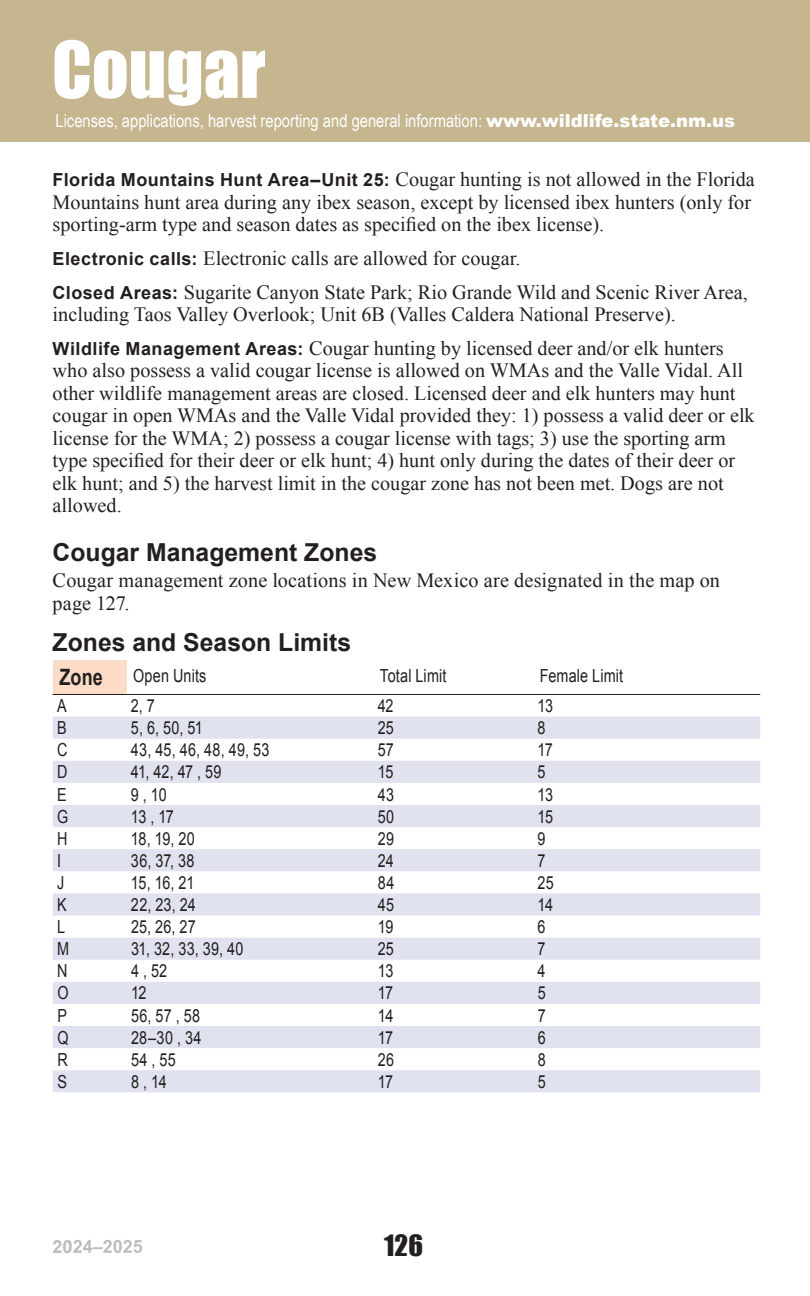
<style>
.page{position:relative;width:810px;height:1296px;background:#fff}
.page>*{position:absolute;margin:0;border:0;box-sizing:border-box;transform-origin:0 0}
.t1{font:72px "Impact";color:#fff}
.t2{font:27px "Impact";color:#231f20}
.t3{font:700 24.75px "Arial";color:#231f20}
.t4{font:700 22.5px "Arial";color:#231f20;scale:.8 1}
.t5{font:20.25px/22.5px "Times New Roman";color:#231f20}
.t6{font:18px "Arial";letter-spacing:.01em;color:#231f20;scale:.8 1}
.t7{font:18px "Arial Narrow";color:#fff}
.s1{font-family:"Arial";font-weight:900}
.s2{font-family:"Arial";font-weight:700;font-size:18px}
</style>
<div class="page">
<svg style="left:68px;top:1240px;width:74px;height:13px"></svg>
<div style="left:0;top:0;width:810px;height:142px;background:#c5b68f"></div>
<div style="left:53px;top:660px;width:73px;height:34px;background:#fcdcc6"></div>
<svg style="left:53px;top:717px;width:707px;height:375px;fill:#e1e2ef"></svg>
<hr style="left:53px;top:694px;width:73px;height:1px;background:#231f20">
<hr style="left:126px;top:694px;width:247px;height:1px;background:#231f20">
<hr style="left:373px;top:694px;width:160px;height:1px;background:#231f20">
<hr style="left:533px;top:694px;width:227px;height:1px;background:#231f20">
<h1 class="t1" style="left:52px;top:14px;width:215px">COUGAR</h1>
<p class="t7" style="left:55px;top:108px;width:681px">Licenses, applications, harvest reporting and general information: <span class="s1">www.wildlife.state.nm.us</span></p>
<p class="t5" style="left:53px;top:168px;width:704px"><span class="s2">Florida Mountains Hunt Area–Unit 25:</span> Cougar hunting is not allowed in the Florida<br>Mountains hunt area during any ibex season, except by licensed ibex hunters (only for sporting-arm type and season dates as specified on the ibex license).</p>
<p class="t5" style="left:53px;top:241px;width:697px;line-height:33.8px"><span class="s2">Electronic calls:</span> Electronic calls are allowed for cougar.<br><span class="s2">Closed Areas:</span> Sugarite Canyon State Park; Rio Grande Wild and Scenic River Area,</p>
<p class="t5" style="left:53px;top:297px;width:673px;line-height:33.8px">including Taos Valley Overlook; Unit 6B (Valles Caldera National Preserve).<br><span class="s2">Wildlife Management Areas:</span> Cougar hunting by licensed deer and/or elk hunters</p>
<p class="t5" style="left:53px;top:359px;width:704px">who also possess a valid cougar license is allowed on WMAs and the Valle Vidal. All other wildlife management areas are closed. Licensed deer and elk hunters may hunt cougar in open WMAs and the Valle Vidal provided they: 1) possess a valid deer or elk license for the WMA; 2) possess a cougar license with tags; 3) use the sporting arm type specified for their deer or elk hunt; 4) hunt only during the dates of their deer or elk hunt; and 5) the harvest limit in the cougar zone has not been met. Dogs are not allowed.</p>
<p class="t3" style="left:53px;top:536px;width:326px">Cougar Management Zones</p>
<p class="t5" style="left:53px;top:568px;width:669px;line-height:23.6px">Cougar management zone locations in New Mexico are designated in the map on page 127.</p>
<p class="t3" style="left:53px;top:626px;width:300px">Zones and Season Limits</p>
<p class="t4" style="left:59px;top:663px;width:56px">Zone</p>
<p class="t6" style="left:133px;top:664px;width:93px">Open Units</p>
<p class="t6" style="left:380px;top:664px;width:85px">Total Limit</p>
<p class="t6" style="left:540px;top:664px;width:106px">Female Limit</p>
<p class="t6" style="left:57px;top:694px;width:14px">A</p>
<p class="t6" style="left:131px;top:694px;width:32px">2, 7</p>
<p class="t6" style="left:378px;top:694px;width:21px">42</p>
<p class="t6" style="left:537px;top:694px;width:21px">13</p>
<p class="t6" style="left:57px;top:716px;width:14px">B</p>
<p class="t6" style="left:131px;top:716px;width:92px">5, 6, 50, 51</p>
<p class="t6" style="left:378px;top:716px;width:22px">25</p>
<p class="t6" style="left:538px;top:716px;width:12px">8</p>
<p class="t6" style="left:57px;top:738px;width:14px">C</p>
<p class="t6" style="left:131px;top:738px;width:175px">43, 45, 46, 48, 49, 53</p>
<p class="t6" style="left:378px;top:738px;width:22px">57</p>
<p class="t6" style="left:538px;top:738px;width:21px">17</p>
<p class="t6" style="left:57px;top:760px;width:14px">D</p>
<p class="t6" style="left:131px;top:760px;width:115px">41, 42, 47 , 59</p>
<p class="t6" style="left:378px;top:760px;width:21px">15</p>
<p class="t6" style="left:538px;top:760px;width:12px">5</p>
<p class="t6" style="left:57px;top:782px;width:14px">E</p>
<p class="t6" style="left:131px;top:782px;width:46px">9 , 10</p>
<p class="t6" style="left:378px;top:782px;width:22px">43</p>
<p class="t6" style="left:538px;top:782px;width:21px">13</p>
<p class="t6" style="left:57px;top:805px;width:16px">G</p>
<p class="t6" style="left:131px;top:805px;width:55px">13 , 17</p>
<p class="t6" style="left:378px;top:805px;width:22px">50</p>
<p class="t6" style="left:538px;top:805px;width:21px">15</p>
<p class="t6" style="left:57px;top:827px;width:14px">H</p>
<p class="t6" style="left:131px;top:827px;width:81px">18, 19, 20</p>
<p class="t6" style="left:378px;top:827px;width:22px">29</p>
<p class="t6" style="left:538px;top:827px;width:12px">9</p>
<p class="t6" style="left:57px;top:849px;width:7px">I</p>
<p class="t6" style="left:131px;top:849px;width:81px">36, 37, 38</p>
<p class="t6" style="left:378px;top:849px;width:21px">24</p>
<p class="t6" style="left:538px;top:849px;width:12px">7</p>
<p class="t6" style="left:57px;top:871px;width:11px">J</p>
<p class="t6" style="left:131px;top:871px;width:81px">15, 16, 21</p>
<p class="t6" style="left:378px;top:871px;width:22px">84</p>
<p class="t6" style="left:538px;top:871px;width:22px">25</p>
<p class="t6" style="left:57px;top:893px;width:14px">K</p>
<p class="t6" style="left:131px;top:893px;width:83px">22, 23, 24</p>
<p class="t6" style="left:378px;top:893px;width:22px">45</p>
<p class="t6" style="left:538px;top:893px;width:21px">14</p>
<p class="t6" style="left:57px;top:915px;width:12px">L</p>
<p class="t6" style="left:131px;top:915px;width:82px">25, 26, 27</p>
<p class="t6" style="left:378px;top:915px;width:21px">19</p>
<p class="t6" style="left:538px;top:915px;width:12px">6</p>
<p class="t6" style="left:57px;top:937px;width:16px">M</p>
<p class="t6" style="left:131px;top:937px;width:142px">31, 32, 33, 39, 40</p>
<p class="t6" style="left:378px;top:937px;width:22px">25</p>
<p class="t6" style="left:538px;top:937px;width:12px">7</p>
<p class="t6" style="left:57px;top:959px;width:14px">N</p>
<p class="t6" style="left:131px;top:959px;width:47px">4 , 52</p>
<p class="t6" style="left:378px;top:959px;width:21px">13</p>
<p class="t6" style="left:538px;top:959px;width:12px">4</p>
<p class="t6" style="left:57px;top:981px;width:16px">O</p>
<p class="t6" style="left:131px;top:981px;width:21px">12</p>
<p class="t6" style="left:378px;top:981px;width:21px">17</p>
<p class="t6" style="left:538px;top:981px;width:12px">5</p>
<p class="t6" style="left:57px;top:1003px;width:14px">P</p>
<p class="t6" style="left:131px;top:1003px;width:88px">56, 57 , 58</p>
<p class="t6" style="left:378px;top:1003px;width:21px">14</p>
<p class="t6" style="left:538px;top:1003px;width:12px">7</p>
<p class="t6" style="left:57px;top:1026px;width:16px">Q</p>
<p class="t6" style="left:131px;top:1026px;width:90px">28–30 , 34</p>
<p class="t6" style="left:378px;top:1026px;width:21px">17</p>
<p class="t6" style="left:538px;top:1026px;width:12px">6</p>
<p class="t6" style="left:57px;top:1048px;width:14px">R</p>
<p class="t6" style="left:131px;top:1048px;width:58px">54 , 55</p>
<p class="t6" style="left:378px;top:1048px;width:22px">26</p>
<p class="t6" style="left:538px;top:1048px;width:12px">8</p>
<p class="t6" style="left:57px;top:1070px;width:14px">S</p>
<p class="t6" style="left:131px;top:1070px;width:46px">8 , 14</p>
<p class="t6" style="left:378px;top:1070px;width:21px">17</p>
<p class="t6" style="left:538px;top:1070px;width:12px">5</p>
<h2 class="t2" style="left:384px;top:1224px;width:41px">126</h2>
</div>
